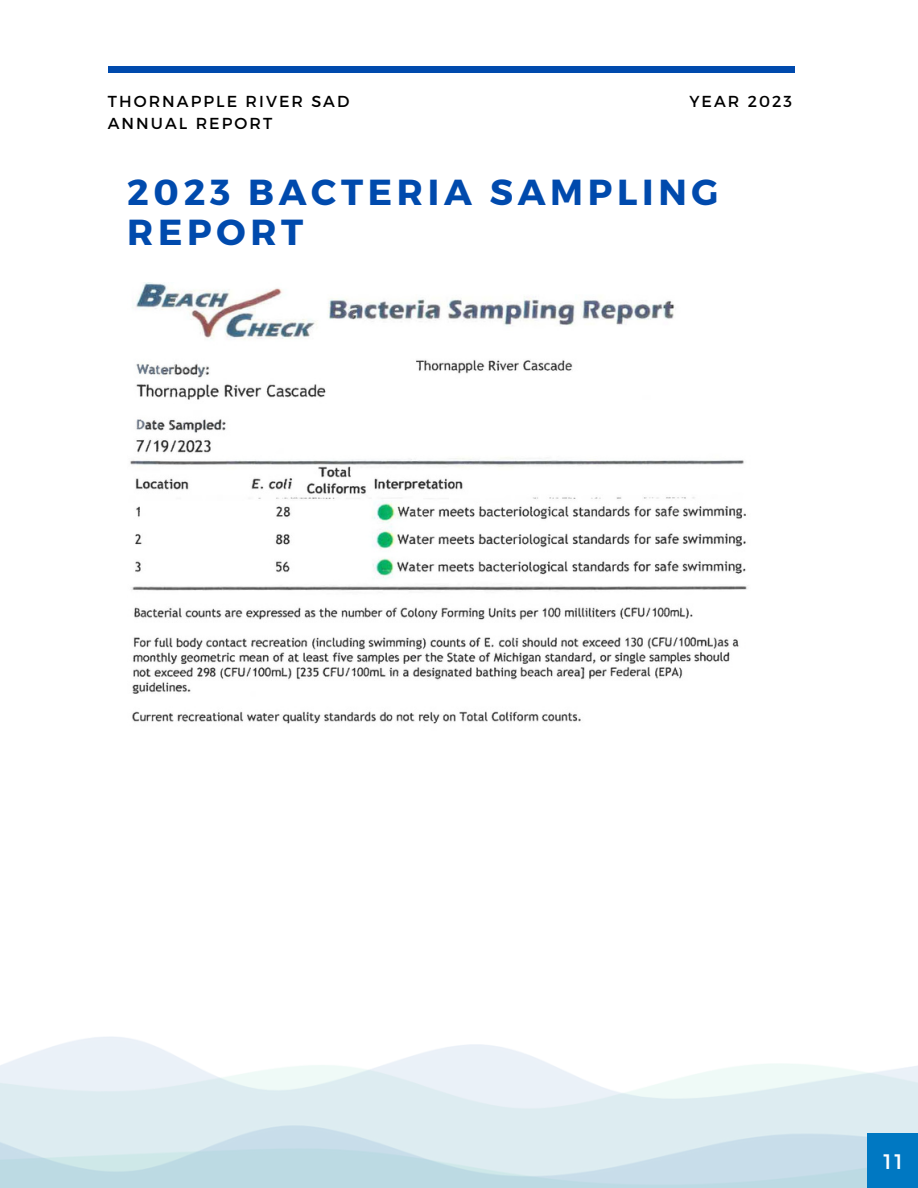
<style>
.page{position:relative;width:918px;height:1188px;background:#fff}
.page>*{position:absolute;margin:0;border:0;box-sizing:border-box;transform-origin:0 0}
.t1{font:700 36.15px/40.5px "Montserrat";letter-spacing:.13em;color:#004aad}
.t2{font:21px "Montserrat";color:#fff}
.t3{font:15.9px "Montserrat";letter-spacing:.13em;color:#000}
</style>
<div class="page">
<div style="left:108px;top:66px;width:686px;height:7px;background:#004aad"></div>
<img style="left:130px;top:282px;width:617px;height:442px">
<div style="left:867px;top:1133px;width:51px;height:55px;background:#0078c2"></div>
<p class="t3" style="left:108px;top:91px;width:243px">THORNAPPLE RIVER SAD</p>
<p class="t3" style="left:108px;top:113px;width:166px">ANNUAL REPORT</p>
<p class="t3" style="left:689px;top:91px;width:104px">YEAR 2023</p>
<p class="t1" style="left:127px;top:170px;width:593px">2023 BACTERIA SAMPLING<br>REPORT</p>
<p class="t2" style="left:884px;top:1147px;width:20px">11</p>
</div>
